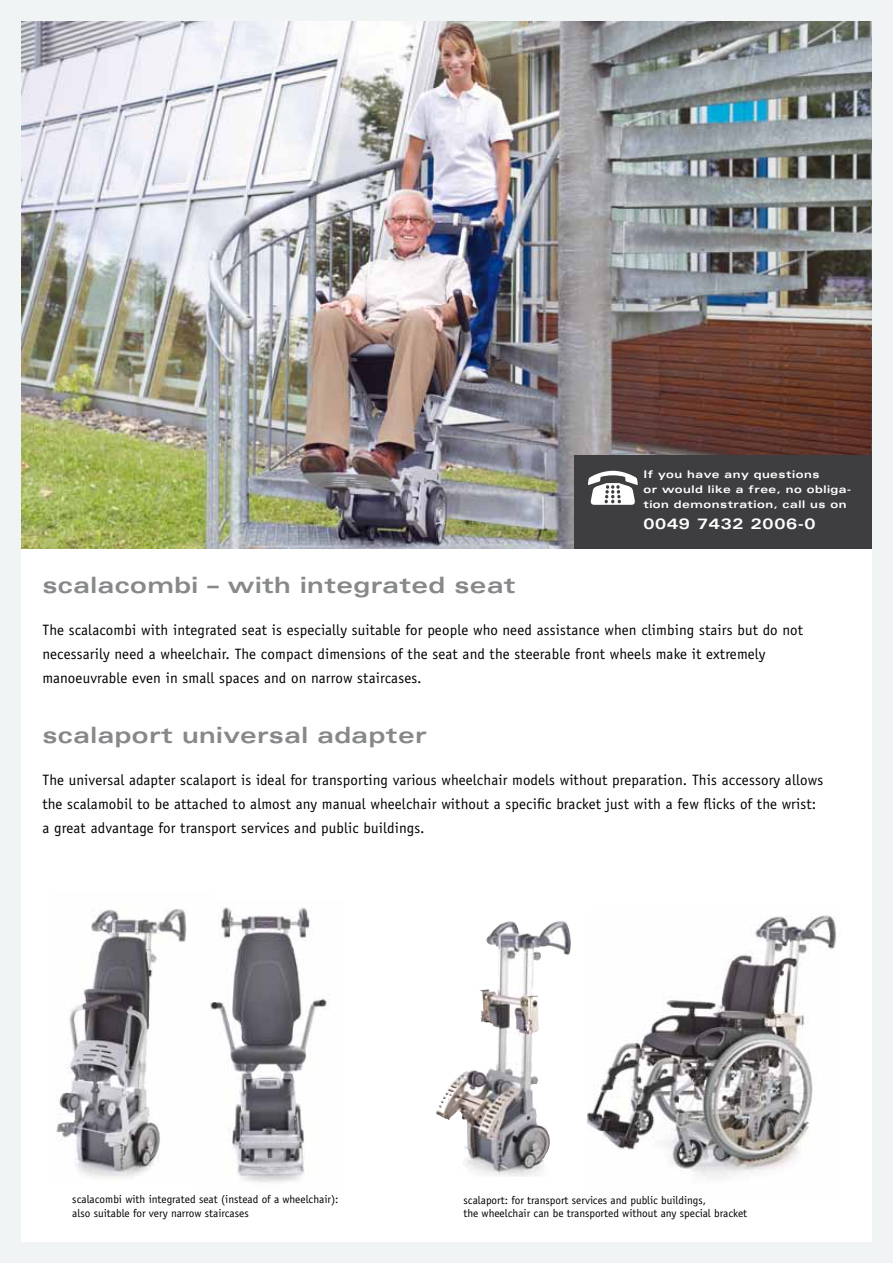
<style>
.page{position:relative;width:893px;height:1263px;background:#f1f4f5}
.page>*{position:absolute;margin:0;border:0;box-sizing:border-box;transform-origin:0 0}
.t1{font:700 expanded 22.5px "Univers";letter-spacing:.02em;color:#87888a}
.t2{font:15px/24px "Officina Sans";letter-spacing:.01em;color:#000}
.t3{font:700 expanded 15px "Univers";letter-spacing:.05em;color:#fff}
.t4{font:11.25px/13.5px "Officina Sans";color:#000}
.t5{font:700 expanded 10.5px/15px "Univers";letter-spacing:.05em;color:#fff}
</style>
<div class="page">
<div style="left:21px;top:536px;width:851px;height:706px;background:#fff"></div>
<img style="left:21px;top:21px;width:851px;height:528px">
<img style="left:56px;top:908px;width:131px;height:270px">
<img style="left:210px;top:907px;width:117px;height:276px">
<img style="left:587px;top:915px;width:250px;height:263px">
<img style="left:436px;top:921px;width:123px;height:199px">
<div style="left:574px;top:455px;width:298px;height:94px;background:#3e3d40"></div>
<svg style="left:588px;top:471px;width:50px;height:34px"></svg>
<p class="t5" style="left:643px;top:467px;width:209px">If you have any questions<br>or would like a free, no obliga&shy;tion demonstration, call us on</p>
<p class="t3" style="left:643px;top:516px;width:174px">0049 7432 2006-0</p>
<h1 class="t1" style="left:43px;top:572px;width:475px">scalacombi – with integrated seat</h1>
<p class="t2" style="left:43px;top:618px;width:762px">The scalacombi with integrated seat is especially suitable for people who need assistance when climbing stairs but do not necessarily need a wheelchair. The compact dimensions of the seat and the steerable front wheels make it extremely manoeuvrable even in small spaces and on narrow staircases.</p>
<h1 class="t1" style="left:43px;top:722px;width:386px">scalaport universal adapter</h1>
<p class="t2" style="left:43px;top:768px;width:782px">The universal adapter scalaport is ideal for transporting various wheelchair models without preparation. This accessory allows the scalamobil to be attached to almost any manual wheelchair without a specific bracket just with a few flicks of the wrist: a great advantage for transport services and public buildings.</p>
<p class="t4" style="left:72px;top:1193px;width:268px">scalacombi with integrated seat (instead of a wheelchair): also suitable for very narrow staircases</p>
<p class="t4" style="left:463px;top:1193px;width:285px">scalaport: for transport services and public buildings,<br>the wheelchair can be transported without any special bracket</p>
</div>
